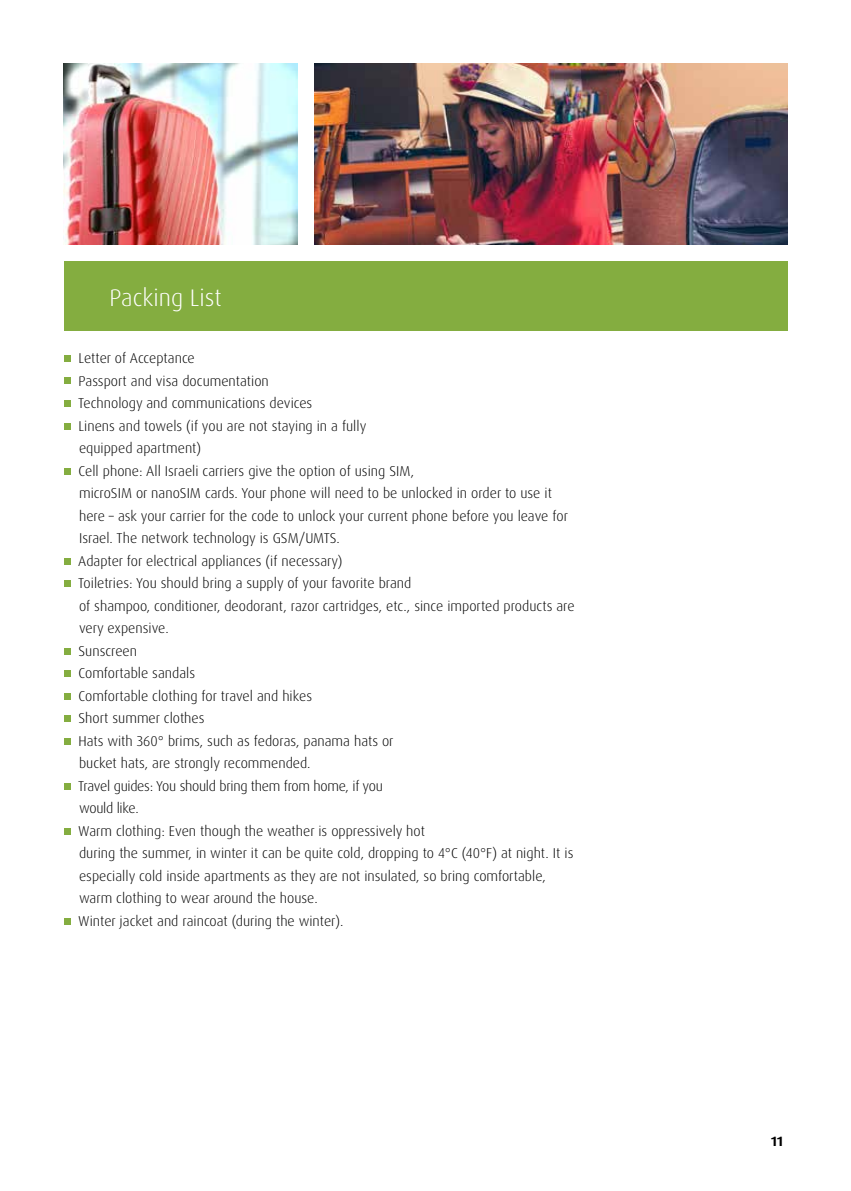
<style>
.page{position:relative;width:851px;height:1191px;background:#fff}
.page>*{position:absolute;margin:0;border:0;box-sizing:border-box;transform-origin:0 0}
.t1{font:300 24px "Dax OT";color:#fff}
.t2{font:300 14.25px/22.5px "Dax OT";color:#000}
.t3{font:700 13.5px "Dax OT";color:#000}
</style>
<div class="page">
<div style="left:64px;top:355px;width:6px;height:7px;background:#84ad40"></div>
<svg style="left:64px;top:378px;width:6px;height:6px"></svg>
<div style="left:64px;top:400px;width:6px;height:7px;background:#84ad40"></div>
<svg style="left:64px;top:423px;width:6px;height:6px"></svg>
<svg style="left:64px;top:468px;width:6px;height:6px"></svg>
<svg style="left:64px;top:558px;width:6px;height:6px"></svg>
<div style="left:64px;top:580px;width:6px;height:7px;background:#84ad40"></div>
<svg style="left:64px;top:648px;width:6px;height:6px"></svg>
<div style="left:64px;top:670px;width:6px;height:7px;background:#84ad40"></div>
<svg style="left:64px;top:693px;width:6px;height:6px"></svg>
<div style="left:64px;top:715px;width:6px;height:7px;background:#84ad40"></div>
<svg style="left:64px;top:738px;width:6px;height:6px"></svg>
<svg style="left:64px;top:783px;width:6px;height:6px"></svg>
<svg style="left:64px;top:828px;width:6px;height:6px"></svg>
<svg style="left:64px;top:918px;width:6px;height:6px"></svg>
<img style="left:64px;top:64px;width:234px;height:180px">
<div style="left:64px;top:261px;width:723px;height:70px;background:#84ad40"></div>
<img style="left:315px;top:64px;width:472px;height:180px">
<h1 class="t1" style="left:109px;top:282px;width:114px">Packing List</h1>
<p class="t2" style="left:78px;top:347px;width:498px">Letter of Acceptance<br>Passport and visa documentation<br>Technology and communications devices<br>Linens and towels (if you are not staying in a fully<br>equipped apartment)<br>Cell phone: All Israeli carriers give the option of using SIM,<br>microSIM or nanoSIM cards. Your phone will need to be unlocked in order to use it here – ask your carrier for the code to unlock your current phone before you leave for Israel. The network technology is GSM/UMTS.<br>Adapter for electrical appliances (if necessary)<br>Toiletries: You should bring a supply of your favorite brand<br>of shampoo, conditioner, deodorant, razor cartridges, etc., since imported products are very expensive.<br>Sunscreen<br>Comfortable sandals<br>Comfortable clothing for travel and hikes<br>Short summer clothes<br>Hats with 360° brims, such as fedoras, panama hats or<br>bucket hats, are strongly recommended.<br>Travel guides: You should bring them from home, if you<br>would like.<br>Warm clothing: Even though the weather is oppressively hot<br>during the summer, in winter it can be quite cold, dropping to 4°C (40°F) at night. It is especially cold inside apartments as they are not insulated, so bring comfortable, warm clothing to wear around the house.<br>Winter jacket and raincoat (during the winter).</p>
<p class="t3" style="left:771px;top:1132px;width:13px">11</p>
</div>
